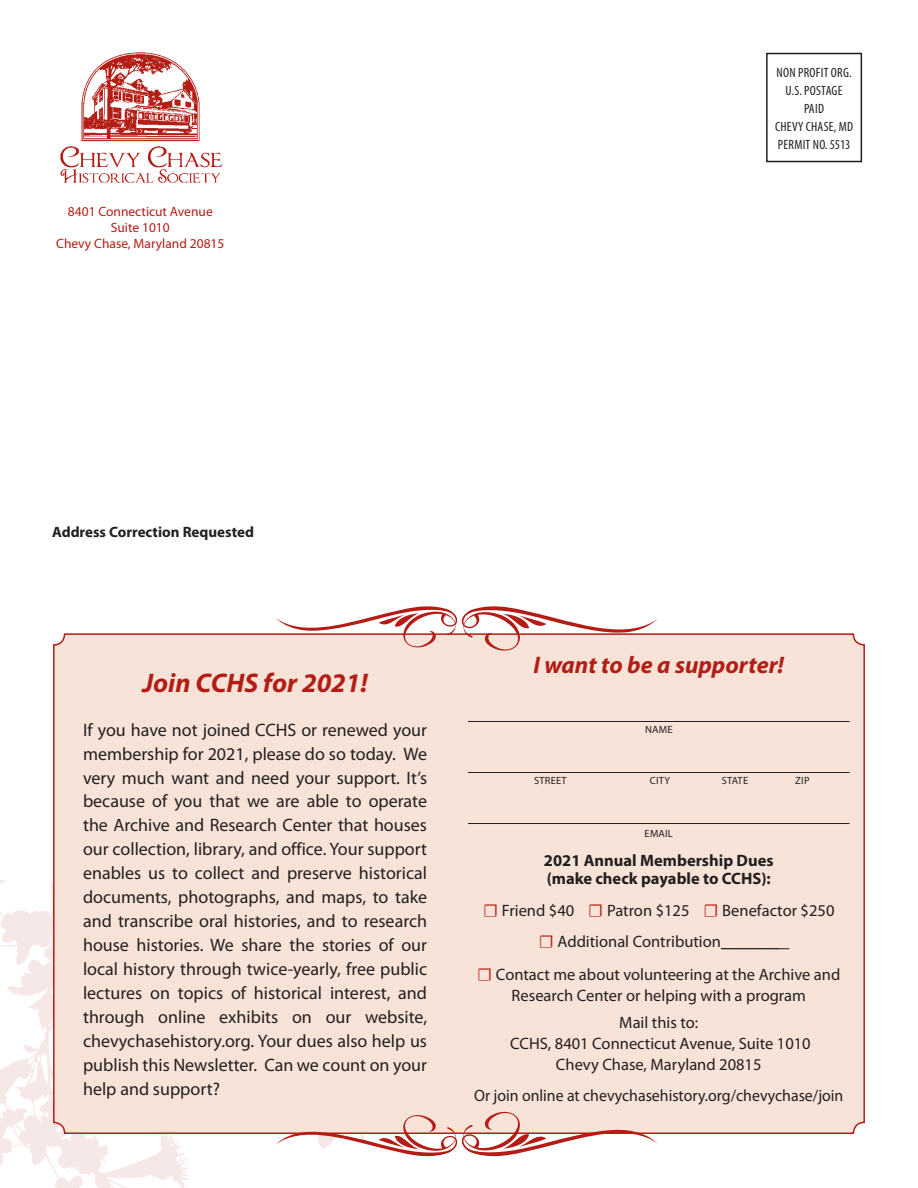
<style>
.page{position:relative;width:918px;height:1188px;background:#fff}
.page>*{position:absolute;margin:0;border:0;box-sizing:border-box;transform-origin:0 0}
.t1{font:italic 700 27px "Myriad Pro";color:#b41d15}
.List_Paragraph{font:italic 700 24px "Myriad Pro";color:#b41d15}
.List_Paragraph-2{font:18px/24px "Myriad Pro";color:#231f20;text-align:justify}
.List_Paragraph-3{font:16.5px/21px "Myriad Pro";color:#231f20;text-align:center}
.List_Paragraph-4{font:16.5px "Myriad Pro";color:#231f20;scale:.96 1}
.List_Paragraph-5{font:700 16.5px/17.9px "Myriad Pro";color:#231f20}
.t2{font:700 15px "Myriad Pro";color:#231f20}
.t3{font:condensed 13.5px "Myriad Pro";letter-spacing:.02em;color:#231f20}
.t4{font:13.5px "Myriad Pro";color:#b41d15}
.List_Paragraph-6{font:10.5px "Myriad Pro";letter-spacing:.02em;color:#231f20}
.s1{font-family:"Minion Pro";font-weight:500;font-stretch:condensed;font-size:18px;color:#b41d15}
</style>
<div class="page">
<svg style="left:0;top:880px;width:188px;height:308px"></svg>
<div style="left:766px;top:53px;width:96px;height:109px;border:2px solid #231f20"></div>
<img style="left:60px;top:52px;width:163px;height:131px">
<div style="left:54px;top:634px;width:810px;height:499px;background:#f7e3d8;border-radius:11px"></div>
<hr style="left:468px;top:721px;width:382px;height:1px;background:#231f20">
<hr style="left:468px;top:772px;width:382px;height:1px;background:#231f20">
<hr style="left:468px;top:823px;width:382px;height:1px;background:#231f20">
<hr style="left:721px;top:948px;width:68px;height:1px;background:#231f20">
<svg style="left:276px;top:606px;width:382px;height:45px"></svg>
<svg style="left:276px;top:1111px;width:382px;height:45px"></svg>
<p class="t4" style="left:68px;top:203px;width:146px">8401 Connecticut Avenue</p>
<p class="t4" style="left:111px;top:219px;width:60px">Suite 1010</p>
<p class="t4" style="left:56px;top:235px;width:170px">Chevy Chase, Maryland 20815</p>
<p class="t3" style="left:777px;top:64px;width:77px">NON PROFIT ORG.</p>
<p class="t3" style="left:786px;top:82px;width:58px">U.S. POSTAGE</p>
<p class="t3" style="left:804px;top:100px;width:21px">PAID</p>
<p class="t3" style="left:775px;top:118px;width:79px">CHEVY CHASE, MD</p>
<p class="t3" style="left:778px;top:136px;width:74px">PERMIT NO. 5513</p>
<p class="t2" style="left:52px;top:523px;width:203px">Address Correction Requested</p>
<p class="t1" style="left:142px;top:665px;width:227px">Join CCHS for 2021!</p>
<p class="List_Paragraph-2" style="left:83px;top:717px;width:346px">If you have not joined CCHS or renewed your membership for 2021, please do so today. We very much want and need your support. It’s because of you that we are able to operate the Archive and Research Center that houses our collection, library, and office. Your support enables us to collect and preserve historical documents, photographs, and maps, to take and transcribe oral histories, and to research house histories. We share the stories of our local history through twice-yearly, free public lectures on topics of historical interest, and through online exhibits on our website, chevychasehistory.org. Your dues also help us publish this Newsletter. Can we count on your help and support?</p>
<p class="List_Paragraph" style="left:533px;top:649px;width:252px">I want to be a supporter!</p>
<p class="List_Paragraph-6" style="left:645px;top:723px;width:29px">NAME</p>
<p class="List_Paragraph-6" style="left:534px;top:774px;width:34px">STREET</p>
<p class="List_Paragraph-6" style="left:650px;top:774px;width:22px">CITY</p>
<p class="List_Paragraph-6" style="left:722px;top:774px;width:28px">STATE</p>
<p class="List_Paragraph-6" style="left:795px;top:774px;width:16px">ZIP</p>
<p class="List_Paragraph-6" style="left:645px;top:827px;width:30px">EMAIL</p>
<p class="List_Paragraph-5" style="left:544px;top:851px;width:231px">2021 Annual Membership Dues (make check payable to CCHS):</p>
<p class="List_Paragraph-3" style="left:483px;top:899px;width:353px"><span class="s1">☐</span> Friend $40 <span class="s1">☐</span> Patron $125 <span class="s1">☐</span> Benefactor $250</p>
<p class="List_Paragraph-3" style="left:539px;top:931px;width:242px"><span class="s1">☐</span> Additional Contribution_______</p>
<p class="List_Paragraph-3" style="left:477px;top:964px;width:365px"><span class="s1">☐</span> Contact me about volunteering at the Archive and<br>Research Center or helping with a program</p>
<p class="List_Paragraph-3" style="left:510px;top:1011px;width:302px">Mail this to:<br>CCHS, 8401 Connecticut Avenue, Suite 1010<br>Chevy Chase, Maryland 20815</p>
<p class="List_Paragraph-4" style="left:474px;top:1086px;width:386px">Or join online at chevychasehistory.org/chevychase/join</p>
</div>
